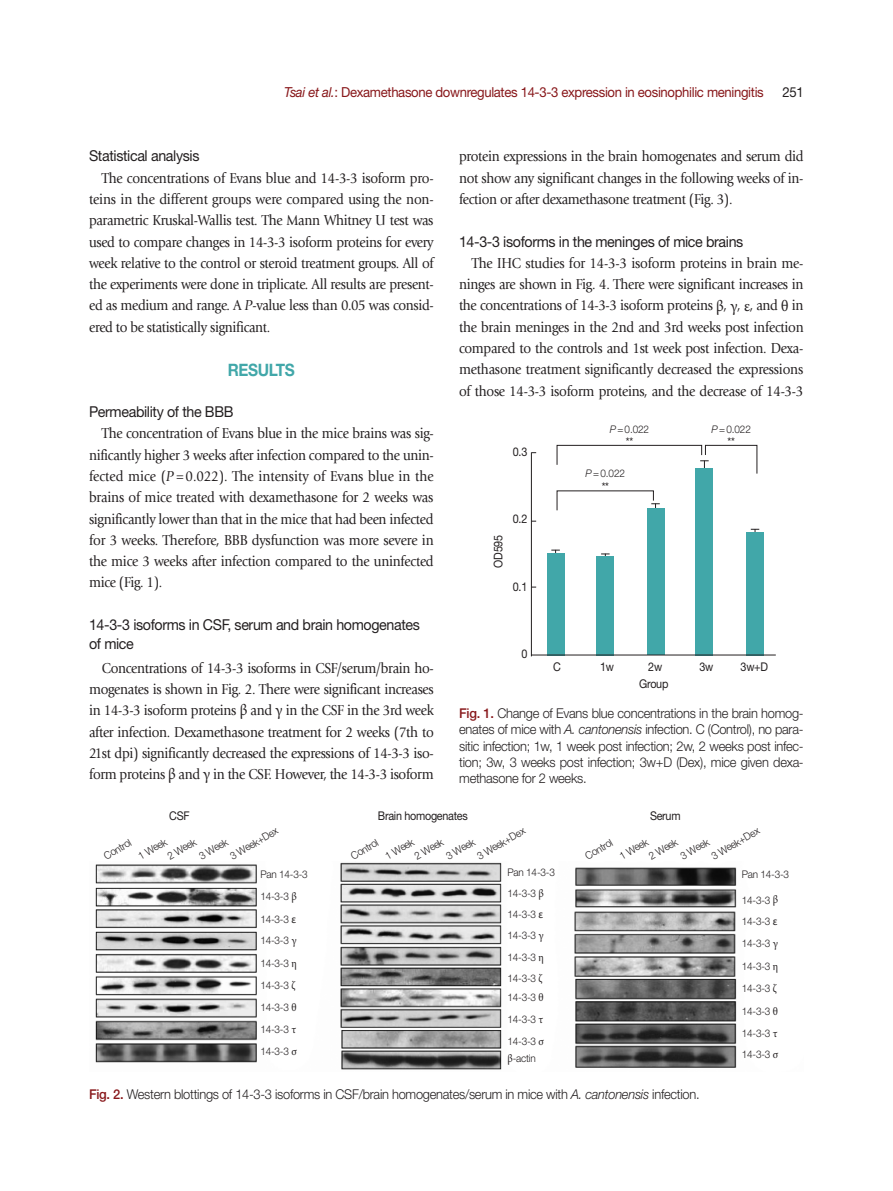
<style>
.page{position:relative;width:893px;height:1191px;background:#fff}
.page>*{position:absolute;margin:0;border:0;box-sizing:border-box;transform-origin:0 0}
.본문_대제목{font:700 17.1px "Helvetica Neue LT Std";letter-spacing:-.025em;color:#41a7a9;scale:.9 1}
.본문{font:15px/21.3px "Giovanni Std";letter-spacing:-.025em;color:#231f20;text-align:justify;scale:.9 1}
.본문_중제목{font:15px/19.2px "Helvetica Neue LT Std";letter-spacing:-.025em;color:#231f20;scale:.95 1}
.하시라{font:13.8px "Helvetica Neue LT Std";letter-spacing:-.025em;color:#88181b;scale:.95 1}
.하시라-2{font:13.8px "Helvetica Neue LT Std";color:#231f20;scale:.95 1}
.표_제목__그림_설명{font:300 13.5px/16.2px "Helvetica Neue LT Std";letter-spacing:-.02em;color:#231f20;text-align:justify;scale:.95 1}
.그림_지문_8pt{font:12px "Helvetica Neue LT Std";letter-spacing:-.025em;color:#231f20;scale:.9 1}
.표_제목__그림_설명-2{font:300 10.5px "Helvetica Neue LT Std";letter-spacing:-.02em;color:#231f20;scale:.95 1}
.표_본문{font:300 10.5px "Helvetica Neue LT Std";letter-spacing:-.01em;color:#231f20;scale:.95 1}
.s1{font-style:italic}
.s2{font-family:"Minion Pro"}
.s3{font-family:"Minion Pro";font-size:15.75px}
.s4{font-weight:500;color:#88181b}
.s5{font-family:"Minion Pro";font-weight:400;font-size:11.25px}
.s6{font-family:"Myriad Pro";font-weight:400;font-size:11.25px}
</style>
<div class="page">
<hr style="left:531px;top:452px;width:1px;height:204px;background:#231f20">
<svg style="left:551px;top:550px;width:9px;height:3px"></svg>
<svg style="left:601px;top:553px;width:9px;height:3px"></svg>
<svg style="left:751px;top:529px;width:8px;height:3px"></svg>
<div style="left:547px;top:553px;width:17px;height:102px;background:#41a7a9"></div>
<div style="left:597px;top:556px;width:17px;height:99px;background:#41a7a9"></div>
<div style="left:647px;top:508px;width:17px;height:147px;background:#41a7a9"></div>
<div style="left:746px;top:532px;width:17px;height:123px;background:#41a7a9"></div>
<div style="left:696px;top:468px;width:17px;height:187px;background:#41a7a9"></div>
<hr style="left:531px;top:654px;width:245px;height:1px;background:#231f20">
<svg style="left:557px;top:490px;width:103px;height:21px"></svg>
<svg style="left:557px;top:445px;width:200px;height:29px"></svg>
<img style="left:95px;top:862px;width:642px;height:208px">
<p class="하시라" style="left:284px;top:83px;width:506px"><span class="s1">Tsai et al.</span>: Dexamethasone downregulates 14-3-3 expression in eosinophilic meningitis</p>
<p class="하시라-2" style="left:782px;top:83px;width:24px">251</p>
<p class="본문_중제목" style="left:89px;top:146px;width:118px">Statistical analysis</p>
<p class="본문" style="left:89px;top:167px;width:384px;text-indent:13px">The concentrations of Evans blue and 14-3-3 isoform pro&shy;teins in the different groups were compared using the non&shy;parametric Kruskal-Wallis test. The Mann Whitney U test was used to compare changes in 14-3-3 isoform proteins for every week relative to the control or steroid treatment groups. All of the experiments were done in triplicate. All results are present&shy;ed as medium and range. A <span class="s1">P</span>-value less than 0.05 was consid&shy;ered to be statistically significant.</p>
<p class="본문_대제목" style="left:228px;top:359px;width:76px">RESULTS</p>
<p class="본문_중제목" style="left:89px;top:402px;width:154px">Permeability of the BBB</p>
<p class="본문" style="left:89px;top:423px;width:384px;text-indent:13px">The concentration of Evans blue in the mice brains was sig&shy;nificantly higher 3 weeks after infection compared to the unin&shy;fected mice (<span class="s1">P</span> <span class="s2">=</span>0.022). The intensity of Evans blue in the brains of mice treated with dexamethasone for 2 weeks was significantly lower than that in the mice that had been infected for 3 weeks. Therefore, BBB dysfunction was more severe in the mice 3 weeks after infection compared to the uninfected mice (Fig. 1).</p>
<p class="본문_중제목" style="left:89px;top:615px;width:350px">14-3-3 isoforms in CSF, serum and brain homogenates of mice</p>
<p class="본문" style="left:89px;top:657px;width:384px;text-indent:13px">Concentrations of 14-3-3 isoforms in CSF/serum/brain ho&shy;mogenates is shown in Fig. 2. There were significant increases in 14-3-3 isoform proteins <span class="s3">β</span> and <span class="s3">γ</span> in the CSF in the 3rd week after infection. Dexamethasone treatment for 2 weeks (7th to 21st dpi) significantly decreased the expressions of 14-3-3 iso&shy;form proteins <span class="s3">β</span> and <span class="s3">γ</span> in the CSF. However, the 14-3-3 isoform</p>
<p class="본문" style="left:459px;top:146px;width:384px">protein expressions in the brain homogenates and serum did not show any significant changes in the following weeks of in&shy;fection or after dexamethasone treatment (Fig. 3).</p>
<p class="본문_중제목" style="left:459px;top:231px;width:301px">14-3-3 isoforms in the meninges of mice brains</p>
<p class="본문" style="left:459px;top:252px;width:384px;text-indent:13px">The IHC studies for 14-3-3 isoform proteins in brain me&shy;ninges are shown in Fig. 4. There were significant increases in the concentrations of 14-3-3 isoform proteins <span class="s3">β</span>, <span class="s3">γ</span>, <span class="s3">ε</span>, and <span class="s3">θ</span> in the brain meninges in the 2nd and 3rd weeks post infection compared to the controls and 1st week post infection. Dexa&shy;methasone treatment significantly decreased the expressions of those 14-3-3 isoform proteins, and the decrease of 14-3-3</p>
<p class="그림_지문_8pt" style="left:513px;top:444px;width:18px">0.3</p>
<p class="그림_지문_8pt" style="left:491px;top:567px;width:38px;rotate:-90deg">OD595</p>
<p class="그림_지문_8pt" style="left:513px;top:512px;width:18px">0.2</p>
<p class="그림_지문_8pt" style="left:513px;top:579px;width:18px">0.1</p>
<p class="그림_지문_8pt" style="left:521px;top:646px;width:8px">0</p>
<p class="표_본문" style="left:610px;top:422px;width:43px"><span class="s1">P</span>=0.022</p>
<p class="표_본문" style="left:711px;top:422px;width:43px"><span class="s1">P</span>=0.022</p>
<p class="그림_지문_8pt" style="left:626px;top:434px;width:10px">**</p>
<p class="그림_지문_8pt" style="left:728px;top:434px;width:10px">**</p>
<p class="표_본문" style="left:586px;top:467px;width:43px"><span class="s1">P</span>=0.022</p>
<p class="그림_지문_8pt" style="left:602px;top:480px;width:10px">**</p>
<p class="그림_지문_8pt" style="left:553px;top:659px;width:10px">C</p>
<p class="그림_지문_8pt" style="left:600px;top:659px;width:17px">1w</p>
<p class="그림_지문_8pt" style="left:648px;top:659px;width:17px">2w</p>
<p class="그림_지문_8pt" style="left:699px;top:659px;width:17px">3w</p>
<p class="그림_지문_8pt" style="left:741px;top:659px;width:32px">3w+D</p>
<p class="그림_지문_8pt" style="left:639px;top:676px;width:34px">Group</p>
<p class="표_제목__그림_설명" style="left:459px;top:705px;width:364px"><span class="s4">Fig. 1.</span> Change of Evans blue concentrations in the brain homog&shy;enates of mice with <span class="s1">A. cantonensis</span> infection. C (Control), no para&shy;sitic infection; 1w, 1 week post infection; 2w, 2 weeks post infec&shy;tion; 3w, 3 weeks post infection; 3w+D (Dex), mice given dexa&shy;methasone for 2 weeks.</p>
<p class="그림_지문_8pt" style="left:169px;top:808px;width:24px">CSF</p>
<p class="그림_지문_8pt" style="left:378px;top:808px;width:101px">Brain homogenates</p>
<p class="그림_지문_8pt" style="left:650px;top:808px;width:35px">Serum</p>
<p class="표_제목__그림_설명-2" style="left:101px;top:851px;width:33px;rotate:-30deg">Control</p>
<p class="표_제목__그림_설명-2" style="left:136px;top:851px;width:35px;rotate:-30deg">1 Week</p>
<p class="표_제목__그림_설명-2" style="left:165px;top:851px;width:35px;rotate:-30deg">2 Week</p>
<p class="표_제목__그림_설명-2" style="left:197px;top:851px;width:35px;rotate:-30deg">3 Week</p>
<p class="표_제목__그림_설명-2" style="left:228px;top:851px;width:58px;rotate:-30deg">3 Week+Dex</p>
<p class="표_제목__그림_설명-2" style="left:348px;top:851px;width:33px;rotate:-30deg">Control</p>
<p class="표_제목__그림_설명-2" style="left:383px;top:851px;width:35px;rotate:-30deg">1 Week</p>
<p class="표_제목__그림_설명-2" style="left:412px;top:851px;width:35px;rotate:-30deg">2 Week</p>
<p class="표_제목__그림_설명-2" style="left:444px;top:851px;width:35px;rotate:-30deg">3 Week</p>
<p class="표_제목__그림_설명-2" style="left:475px;top:851px;width:58px;rotate:-30deg">3 Week+Dex</p>
<p class="표_제목__그림_설명-2" style="left:583px;top:851px;width:33px;rotate:-30deg">Control</p>
<p class="표_제목__그림_설명-2" style="left:617px;top:851px;width:35px;rotate:-30deg">1 Week</p>
<p class="표_제목__그림_설명-2" style="left:646px;top:851px;width:35px;rotate:-30deg">2 Week</p>
<p class="표_제목__그림_설명-2" style="left:678px;top:851px;width:35px;rotate:-30deg">3 Week</p>
<p class="표_제목__그림_설명-2" style="left:709px;top:851px;width:58px;rotate:-30deg">3 Week+Dex</p>
<p class="표_제목__그림_설명-2" style="left:260px;top:868px;width:51px">Pan 14-3-3</p>
<p class="표_제목__그림_설명-2" style="left:507px;top:866px;width:51px">Pan 14-3-3</p>
<p class="표_제목__그림_설명-2" style="left:742px;top:868px;width:51px">Pan 14-3-3</p>
<p class="표_제목__그림_설명-2" style="left:260px;top:889px;width:40px">14-3-3 <span class="s5">β</span></p>
<p class="표_제목__그림_설명-2" style="left:507px;top:886px;width:40px">14-3-3 <span class="s5">β</span></p>
<p class="표_제목__그림_설명-2" style="left:742px;top:893px;width:40px">14-3-3 <span class="s5">β</span></p>
<p class="표_제목__그림_설명-2" style="left:260px;top:912px;width:39px">14-3-3 <span class="s6">ε</span></p>
<p class="표_제목__그림_설명-2" style="left:507px;top:908px;width:39px">14-3-3 <span class="s6">ε</span></p>
<p class="표_제목__그림_설명-2" style="left:742px;top:914px;width:39px">14-3-3 <span class="s6">ε</span></p>
<p class="표_제목__그림_설명-2" style="left:260px;top:934px;width:40px">14-3-3 <span class="s5">γ</span></p>
<p class="표_제목__그림_설명-2" style="left:507px;top:929px;width:40px">14-3-3 <span class="s5">γ</span></p>
<p class="표_제목__그림_설명-2" style="left:742px;top:936px;width:40px">14-3-3 <span class="s5">γ</span></p>
<p class="표_제목__그림_설명-2" style="left:260px;top:957px;width:40px">14-3-3 <span class="s5">η</span></p>
<p class="표_제목__그림_설명-2" style="left:260px;top:979px;width:38px">14-3-3 <span class="s5">ζ</span></p>
<p class="표_제목__그림_설명-2" style="left:260px;top:1001px;width:39px">14-3-3 <span class="s5">θ</span></p>
<p class="표_제목__그림_설명-2" style="left:507px;top:950px;width:40px">14-3-3 <span class="s5">η</span></p>
<p class="표_제목__그림_설명-2" style="left:507px;top:971px;width:38px">14-3-3 <span class="s5">ζ</span></p>
<p class="표_제목__그림_설명-2" style="left:507px;top:990px;width:39px">14-3-3 <span class="s5">θ</span></p>
<p class="표_제목__그림_설명-2" style="left:507px;top:1013px;width:39px">14-3-3 <span class="s5">τ</span></p>
<p class="표_제목__그림_설명-2" style="left:742px;top:959px;width:40px">14-3-3 <span class="s5">η</span></p>
<p class="표_제목__그림_설명-2" style="left:742px;top:982px;width:38px">14-3-3 <span class="s5">ζ</span></p>
<p class="표_제목__그림_설명-2" style="left:742px;top:1004px;width:39px">14-3-3 <span class="s5">θ</span></p>
<p class="표_제목__그림_설명-2" style="left:260px;top:1023px;width:39px">14-3-3 <span class="s5">τ</span></p>
<p class="표_제목__그림_설명-2" style="left:260px;top:1044px;width:40px">14-3-3 <span class="s5">σ</span></p>
<p class="표_제목__그림_설명-2" style="left:742px;top:1027px;width:39px">14-3-3 <span class="s5">τ</span></p>
<p class="표_제목__그림_설명-2" style="left:507px;top:1034px;width:40px">14-3-3 <span class="s5">σ</span></p>
<p class="표_제목__그림_설명-2" style="left:507px;top:1052px;width:31px"><span class="s5">β</span>-actin</p>
<p class="표_제목__그림_설명-2" style="left:742px;top:1048px;width:40px">14-3-3 <span class="s5">σ</span></p>
<p class="표_제목__그림_설명" style="left:89px;top:1086px;width:644px"><span class="s4">Fig. 2.</span> Western blottings of 14-3-3 isoforms in CSF/brain homogenates/serum in mice with <span class="s1">A. cantonensis</span> infection.</p>
</div>
